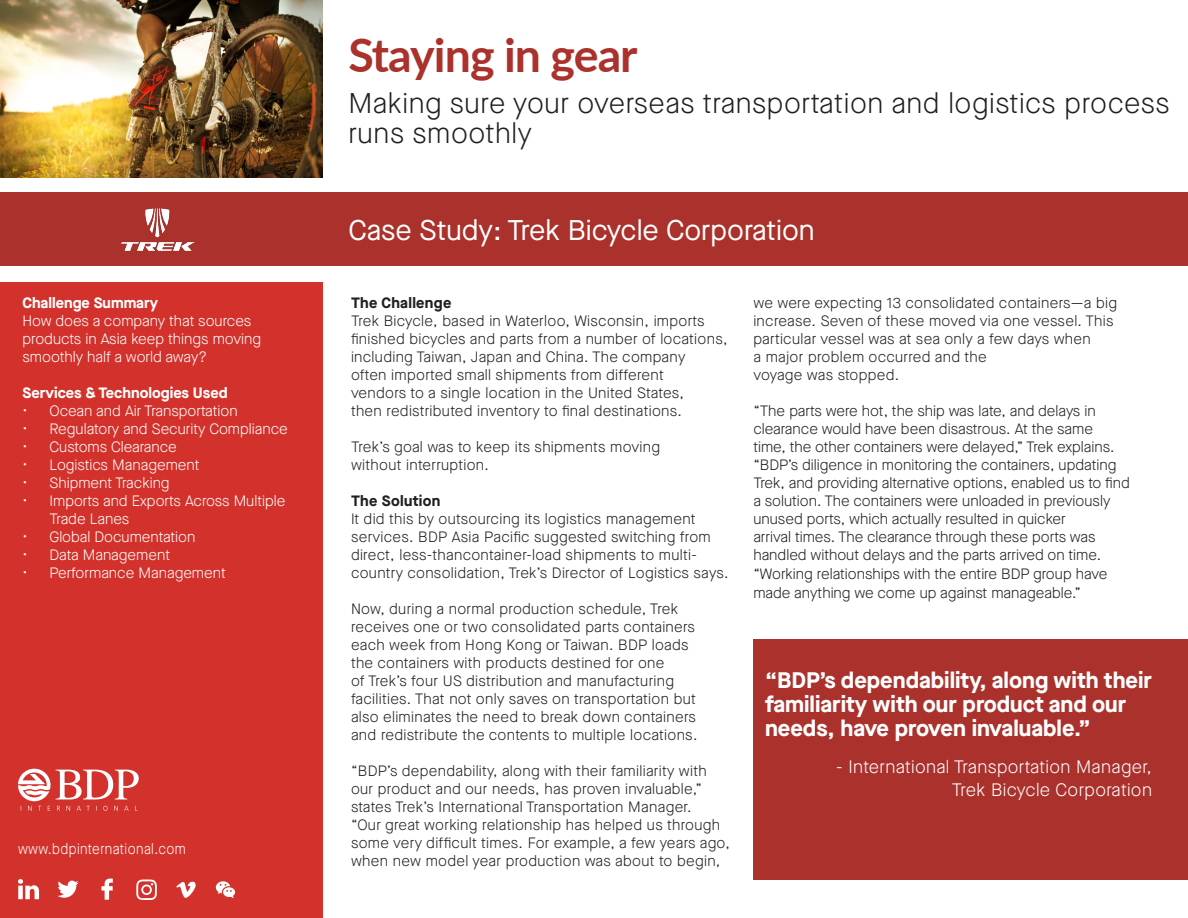
<style>
.page{position:relative;width:1188px;height:918px;background:#fff}
.page>*{position:absolute;margin:0;border:0;box-sizing:border-box;transform-origin:0 0}
.t1{font:700 46.5px "Lato";letter-spacing:-.02em;color:#ab322c}
.t2{font:300 28.5px/30px "Maison Neue";letter-spacing:.02em;color:#231f20}
.t3{font:28.5px "Maison Neue";color:#fff}
.t4{font:700 22.5px/24px "Maison Neue";color:#fff}
.large_quotes{font:300 18px "Maison Neue";letter-spacing:.02em;color:#fff}
.text{font:300 15px/18px "Maison Neue";letter-spacing:.02em;color:#231f20}
.text-2{font:300 15px/18px "Maison Neue";color:#231f20}
.t5{font:300 15px/18px "Maison Neue";color:#fff}
.t6{font:700 15px "Maison Neue";color:#fff}
.t7{font:300 15px "Maison Neue";letter-spacing:.03em;color:#fff;scale:.9 1}
.text-3{font:700 15px "Maison Neue";letter-spacing:.02em;color:#231f20}
</style>
<div class="page">
<div style="left:753px;top:639px;width:435px;height:241px;background:#ab322c"></div>
<img style="left:0;top:0;width:322px;height:178px">
<div style="left:0;top:282px;width:322px;height:636px;background:#d3322c"></div>
<div style="left:0;top:193px;width:1188px;height:73px;background:#aa312c"></div>
<img style="left:122px;top:208px;width:73px;height:43px">
<svg style="left:18px;top:769px;width:121px;height:42px"></svg>
<svg style="left:18px;top:879px;width:21px;height:20px"></svg>
<svg style="left:57px;top:881px;width:22px;height:17px"></svg>
<svg style="left:101px;top:879px;width:12px;height:21px"></svg>
<svg style="left:136px;top:880px;width:21px;height:20px"></svg>
<svg style="left:176px;top:882px;width:20px;height:16px"></svg>
<svg style="left:216px;top:881px;width:19px;height:17px"></svg>
<p class="t6" style="left:22px;top:292px;width:137px">Challenge Summary</p>
<p class="t5" style="left:22px;top:312px;width:230px">How does a company that sources</p>
<p class="t5" style="left:22px;top:330px;width:240px">products in Asia keep things moving</p>
<p class="t5" style="left:22px;top:348px;width:186px">smoothly half a world away?</p>
<p class="t6" style="left:22px;top:382px;width:207px">Services &amp; Technologies Used</p>
<p class="t5" style="left:22px;top:402px;width:217px">• Ocean and Air Transportation</p>
<p class="t5" style="left:22px;top:420px;width:267px">• Regulatory and Security Compliance</p>
<p class="t5" style="left:22px;top:438px;width:156px">• Customs Clearance</p>
<p class="t5" style="left:22px;top:456px;width:179px">• Logistics Management</p>
<p class="t5" style="left:22px;top:474px;width:149px">• Shipment Tracking</p>
<p class="t5" style="left:50px;top:492px;width:237px;text-indent:-27px">• Imports and Exports Across Multiple<br>Trade Lanes</p>
<p class="t5" style="left:22px;top:528px;width:175px">• Global Documentation</p>
<p class="t5" style="left:22px;top:546px;width:149px">• Data Management</p>
<p class="t5" style="left:22px;top:564px;width:205px">• Performance Management</p>
<p class="t7" style="left:18px;top:839px;width:188px">www.bdpinternational.com</p>
<p class="t1" style="left:348px;top:21px;width:291px">Staying in gear</p>
<p class="t2" style="left:348px;top:88px;width:823px">Making sure your overseas transportation and logistics process runs smoothly</p>
<p class="t3" style="left:348px;top:211px;width:468px">Case Study: Trek Bicycle Corporation</p>
<p class="text-3" style="left:351px;top:292px;width:102px">The Challenge</p>
<p class="text" style="left:351px;top:312px;width:378px">Trek Bicycle, based in Waterloo, Wisconsin, imports finished bicycles and parts from a number of locations, including Taiwan, Japan and China. The company<br>often imported small shipments from different<br>vendors to a single location in the United States,<br>then redistributed inventory to final destinations.</p>
<p class="text" style="left:351px;top:438px;width:311px">Trek’s goal was to keep its shipments moving</p>
<p class="text" style="left:351px;top:456px;width:140px">without interruption.</p>
<p class="text-3" style="left:351px;top:490px;width:91px">The Solution</p>
<p class="text" style="left:351px;top:510px;width:379px">It did this by outsourcing its logistics management services. BDP Asia Pacific suggested switching from direct, less-thancontainer-load shipments to multi&shy;country consolidation, Trek’s Director of Logistics says.</p>
<p class="text" style="left:351px;top:600px;width:348px">Now, during a normal production schedule, Trek receives one or two consolidated parts containers each week from Hong Kong or Taiwan. BDP loads the containers with products destined for one<br>of Trek’s four US distribution and manufacturing facilities. That not only saves on transportation but also eliminates the need to break down containers and redistribute the contents to multiple locations.</p>
<p class="text" style="left:351px;top:762px;width:381px">“BDP’s dependability, along with their familiarity with our product and our needs, has proven invaluable,” states Trek’s International Transportation Manager.<br>“Our great working relationship has helped us through some very difficult times. For example, a few years ago, when new model year production was about to begin,</p>
<p class="text" style="left:753px;top:294px;width:365px">we were expecting 13 consolidated containers—a big increase. Seven of these moved via one vessel. This particular vessel was at sea only a few days when</p>
<p class="text" style="left:753px;top:348px;width:235px">a major problem occurred and the voyage was stopped.</p>
<p class="text-2" style="left:753px;top:402px;width:378px">“The parts were hot, the ship was late, and delays in clearance would have been disastrous. At the same<br>time, the other containers were delayed,” Trek explains. “BDP’s diligence in monitoring the containers, updating Trek, and providing alternative options, enabled us to find a solution. The containers were unloaded in previously unused ports, which actually resulted in quicker<br>arrival times. The clearance through these ports was handled without delays and the parts arrived on time.</p>
<p class="text-2" style="left:753px;top:565px;width:356px;line-height:18.9px">“Working relationships with the entire BDP group have made anything we come up against manageable.”</p>
<p class="t4" style="left:765px;top:667px;width:389px">“BDP’s dependability, along with their familiarity with our product and our needs, have proven invaluable.”</p>
<p class="large_quotes" style="left:836px;top:755px;width:317px">- International Transportation Manager,</p>
<p class="large_quotes" style="left:952px;top:778px;width:202px">Trek Bicycle Corporation</p>
</div>
